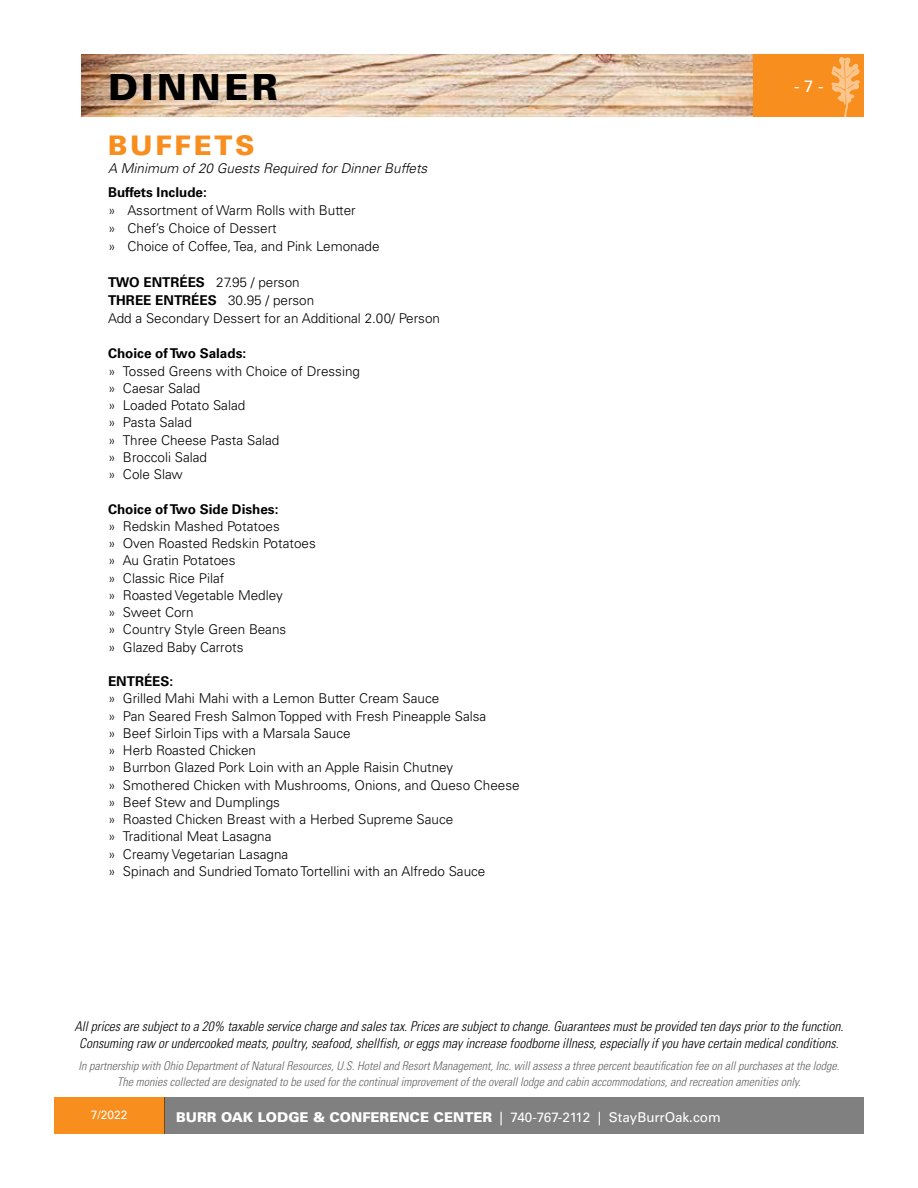
<style>
.page{position:relative;width:918px;height:1188px;background:#fff}
.page>*{position:absolute;margin:0;border:0;box-sizing:border-box;transform-origin:0 0}
.t1{font:900 36px "Univers LT Std";letter-spacing:.1em;color:#000}
.t2{font:900 27px "Univers LT Std";letter-spacing:.1em;color:#f78e1e}
.t3{font:16.5px "Univers LT Std";color:#fff}
.t4{font:300 13.5px/17.2px "Univers LT Std";color:#000}
.t5{font:italic 300 condensed 13.5px/16.2px "Univers LT Std";color:#000;text-align:center}
.t6{font:700 13.5px "Univers LT Std";color:#000}
.t7{font:900 13.5px "Univers LT Std";color:#fff}
.t8{font:italic 300 13.5px "Univers LT Std";color:#000}
.t9{font:italic 300 condensed 12px/16.2px "Univers LT Std";color:#636466;text-align:center}
.t10{font:12px "Univers LT Std";color:#fff}
.s1{font-weight:700}
.s2{font-weight:400}
</style>
<div class="page">
<img style="left:81px;top:54px;width:673px;height:63px">
<div style="left:754px;top:54px;width:110px;height:63px;background:#f78e1e"></div>
<div style="left:54px;top:1097px;width:110px;height:37px;background:#f78e1e"></div>
<div style="left:164px;top:1097px;width:700px;height:37px;background:#808080"></div>
<svg style="left:831px;top:57px;width:29px;height:60px"></svg>
<h1 class="t1" style="left:108px;top:64px;width:171px">DINNER</h1>
<h2 class="t2" style="left:108px;top:128px;width:148px">BUFFETS</h2>
<p class="t8" style="left:108px;top:160px;width:321px">A Minimum of 20 Guests Required for Dinner Buffets</p>
<p class="t6" style="left:108px;top:184px;width:100px">Buffets Include:</p>
<p class="t4" style="left:108px;top:201px;width:273px;line-height:18px">» Assortment of Warm Rolls with Butter<br>» Chef’s Choice of Dessert<br>» Choice of Coffee, Tea, and Pink Lemonade</p>
<p class="t4" style="left:108px;top:273px;width:334px;line-height:18px"><span class="s1">TWO ENTRÉES</span> 27.95 / person<br><span class="s1">THREE ENTRÉES</span> 30.95 / person<br>Add a Secondary Dessert for an Additional 2.00/ Person</p>
<p class="t6" style="left:108px;top:346px;width:140px">Choice of Two Salads:</p>
<p class="t4" style="left:108px;top:362px;width:254px">» Tossed Greens with Choice of Dressing » Caesar Salad<br>» Loaded Potato Salad<br>» Pasta Salad<br>» Three Cheese Pasta Salad<br>» Broccoli Salad<br>» Cole Slaw</p>
<p class="t6" style="left:108px;top:501px;width:172px">Choice of Two Side Dishes:</p>
<p class="t4" style="left:108px;top:517px;width:209px">» Redskin Mashed Potatoes<br>» Oven Roasted Redskin Potatoes » Au Gratin Potatoes<br>» Classic Rice Pilaf<br>» Roasted Vegetable Medley<br>» Sweet Corn<br>» Country Style Green Beans<br>» Glazed Baby Carrots</p>
<p class="t6" style="left:108px;top:673px;width:67px">ENTRÉES:</p>
<p class="t4" style="left:108px;top:690px;width:413px">» Grilled Mahi Mahi with a Lemon Butter Cream Sauce<br>» Pan Seared Fresh Salmon Topped with Fresh Pineapple Salsa<br>» Beef Sirloin Tips with a Marsala Sauce<br>» Herb Roasted Chicken<br>» Burrbon Glazed Pork Loin with an Apple Raisin Chutney<br>» Smothered Chicken with Mushrooms, Onions, and Queso Cheese » Beef Stew and Dumplings<br>» Roasted Chicken Breast with a Herbed Supreme Sauce<br>» Traditional Meat Lasagna<br>» Creamy Vegetarian Lasagna<br>» Spinach and Sundried Tomato Tortellini with an Alfredo Sauce</p>
<p class="t3" style="left:794px;top:76px;width:31px">- 7 -</p>
<p class="t5" style="left:74px;top:1019px;width:771px">All prices are subject to a 20% taxable service charge and sales tax. Prices are subject to change. Guarantees must be provided ten days prior to the function.<br>Consuming raw or undercooked meats, poultry, seafood, shellfish, or eggs may increase foodborne illness, especially if you have certain medical conditions.</p>
<p class="t9" style="left:79px;top:1057px;width:762px">In partnership with Ohio Department of Natural Resources, U.S. Hotel and Resort Management, Inc. will assess a three percent beautification fee on all purchases at the lodge.<br>The monies collected are designated to be used for the continual improvement of the overall lodge and cabin accommodations, and recreation amenities only.</p>
<p class="t10" style="left:91px;top:1108px;width:38px">7/2022</p>
<p class="t7" style="left:176px;top:1108px;width:546px">BURR OAK LODGE &amp; CONFERENCE CENTER <span class="s2">| 740-767-2112 | StayBurrOak.com</span></p>
</div>
